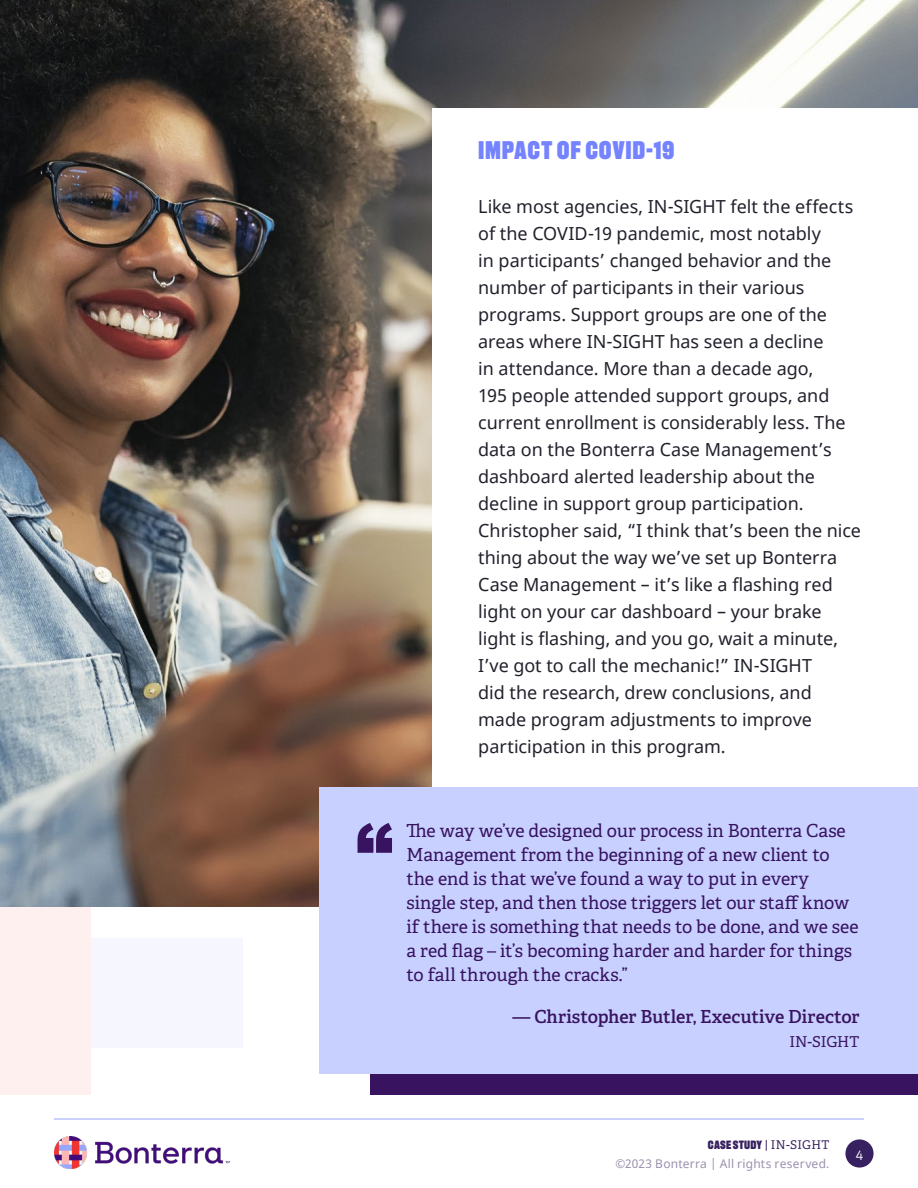
<style>
.page{position:relative;width:918px;height:1188px;background:#fff}
.page>*{position:absolute;margin:0;border:0;box-sizing:border-box;transform-origin:0 0}
.t1{font:900 75px "Arial";color:#381360}
.t2{font:900 25.5px "Recent Grotesk";letter-spacing:.025em;color:#7583ff}
.t3{font:18px/27px "Noto Sans";color:#20212b}
.t4{font:18px/24px "Adelle";color:#381360}
.t5{font:600 18px "Adelle";letter-spacing:-.005em;color:#381360}
.t6{font:15px "Adelle";letter-spacing:-.005em;color:#381360}
.t7{font:300 15px "Adelle";color:#fefefe}
.t8{font:12px "Noto Sans";letter-spacing:.02em;color:#9c90af}
.t9{font:900 12px "Recent Grotesk";letter-spacing:.015em;color:#382160}
.s1{font-family:"Adelle";font-weight:400}
</style>
<div class="page">
<div style="left:845px;top:1139px;width:29px;height:29px;background:#382160;border-radius:50%"></div>
<hr style="left:54px;top:1118px;width:810px;height:2px;background:#bac2ff">
<img style="left:54px;top:1136px;width:176px;height:33px">
<div style="left:0;top:938px;width:243px;height:110px;background:#f6f6ff"></div>
<div style="left:0;top:675px;width:90px;height:420px;background:#fff0f0"></div>
<img style="left:0;top:0;width:918px;height:906px">
<div style="left:432px;top:108px;width:486px;height:942px;background:#fff"></div>
<div style="left:370px;top:906px;width:548px;height:189px;background:#381360"></div>
<div style="left:320px;top:787px;width:598px;height:287px;background:#c7d0ff"></div>
<h2 class="t2" style="left:478px;top:136px;width:198px">IMPACT OF COVID-19</h2>
<p class="t3" style="left:478px;top:194px;width:384px">Like most agencies, IN-SIGHT felt the effects of the COVID-19 pandemic, most notably<br>in participants’ changed behavior and the number of participants in their various programs. Support groups are one of the areas where IN-SIGHT has seen a decline<br>in attendance. More than a decade ago,<br>195 people attended support groups, and current enrollment is considerably less. The data on the Bonterra Case Management’s dashboard alerted leadership about the decline in support group participation.<br>Christopher said, “I think that’s been the nice thing about the way we’ve set up Bonterra Case Management – it’s like a flashing red light on your car dashboard – your brake light is flashing, and you go, wait a minute, I’ve got to call the mechanic!” IN-SIGHT<br>did the research, drew conclusions, and made program adjustments to improve participation in this program.</p>
<h1 class="t1" style="left:356px;top:796px;width:39px">“</h1>
<p class="t4" style="left:406px;top:819px;width:454px">The way we’ve designed our process in Bonterra Case Management from the beginning of a new client to the end is that we’ve found a way to put in every single step, and then those triggers let our staff know if there is something that needs to be done, and we see a red flag – it’s becoming harder and harder for things to fall through the cracks.”</p>
<p class="t5" style="left:513px;top:1005px;width:348px">— Christopher Butler, Executive Director</p>
<p class="t6" style="left:789px;top:1033px;width:72px">IN-SIGHT</p>
<p class="t9" style="left:708px;top:1138px;width:123px">CASE STUDY <span class="s1">| IN-SIGHT</span></p>
<p class="t8" style="left:615px;top:1155px;width:216px">©2023 Bonterra | All rights reserved.</p>
<p class="t7" style="left:856px;top:1145px;width:9px">4</p>
</div>
